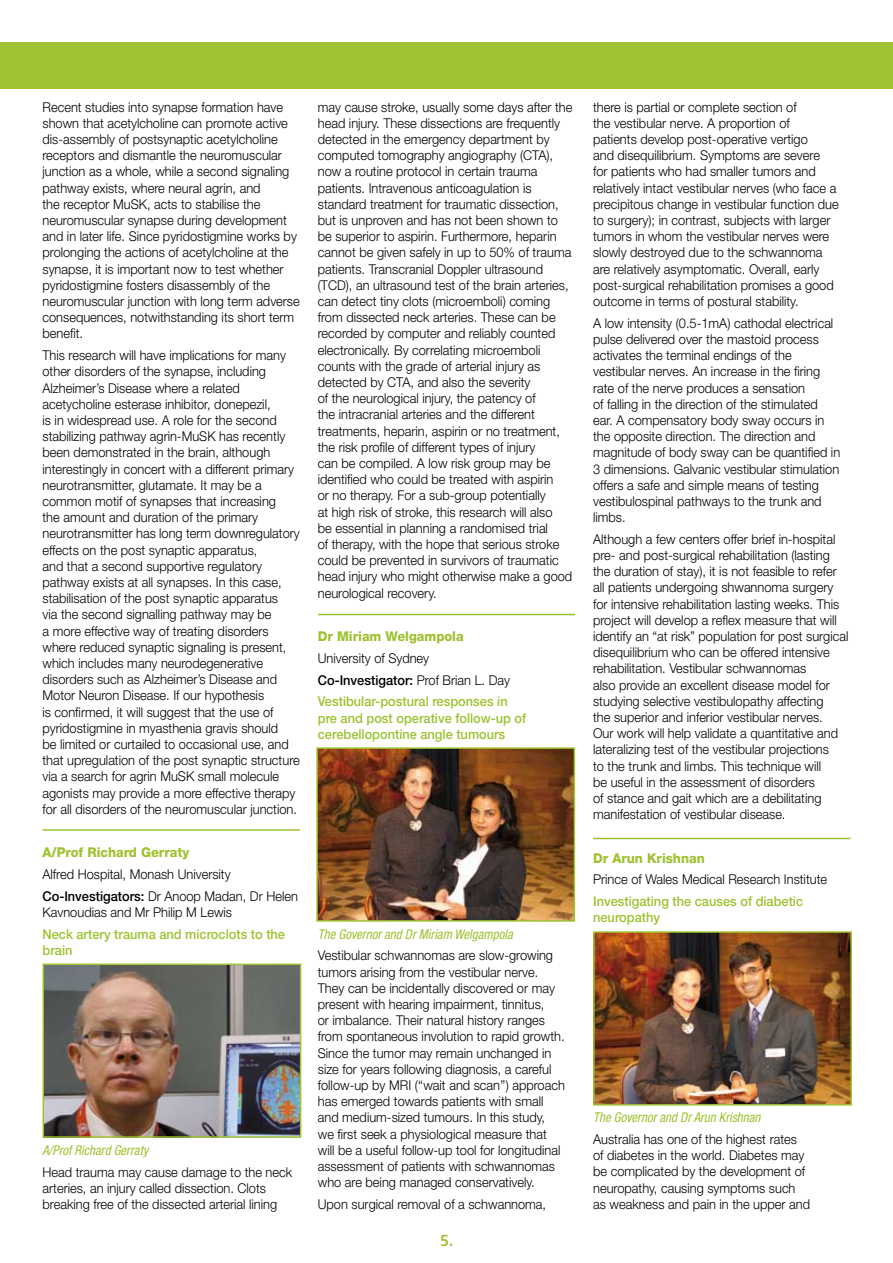
<style>
.page{position:relative;width:893px;height:1263px;background:#fff}
.page>*{position:absolute;margin:0;border:0;box-sizing:border-box;transform-origin:0 0}
.t1{font:500 15px "Neo Sans Std";color:#9ec231}
.t2{font:300 13.5px/16.2px "Helvetica Neue";color:#000;scale:.95 1}
.t3{font:500 13.5px/16.2px "Helvetica Neue";color:#9ec231;scale:.95 1}
.t4{font:italic condensed 13.5px "Helvetica Neue";color:#9ec231;scale:.95 1}
.t5{font:800 13.5px "Helvetica Neue";color:#9ec231;scale:.95 1}
.s1{font-weight:500}
.s2{font-weight:500;color:#9ec231}
</style>
<div class="page">
<div style="left:0;top:43px;width:893px;height:46px;background:#9ec231"></div>
<hr style="left:593px;top:838px;width:257px;height:1px;background:#9ec231">
<hr style="left:318px;top:614px;width:257px;height:1px;background:#9ec231">
<img style="left:46px;top:966px;width:252px;height:169px">
<div style="left:43px;top:963px;width:258px;height:175px;border:2px solid #9ec231"></div>
<img style="left:319px;top:750px;width:253px;height:169px">
<div style="left:316px;top:747px;width:259px;height:175px;border:2px solid #9ec231"></div>
<img style="left:596px;top:934px;width:253px;height:168px">
<div style="left:593px;top:931px;width:259px;height:174px;border:2px solid #9ec231"></div>
<hr style="left:43px;top:829px;width:257px;height:2px;background:#9ec231">
<p class="t2" style="left:43px;top:98px;width:272px">Recent studies into synapse formation have shown that acetylcholine can promote active dis-assembly of postsynaptic acetylcholine receptors and dismantle the neuromuscular junction as a whole, while a second signaling pathway exists, where neural agrin, and<br>the receptor MuSK, acts to stabilise the neuromuscular synapse during development and in later life. Since pyridostigmine works by prolonging the actions of acetylcholine at the synapse, it is important now to test whether pyridostigmine fosters disassembly of the neuromuscular junction with long term adverse consequences, notwithstanding its short term benefit.</p>
<p class="t2" style="left:43px;top:347px;width:272px">This research will have implications for many other disorders of the synapse, including Alzheimer’s Disease where a related acetycholine esterase inhibitor, donepezil,<br>is in widespread use. A role for the second stabilizing pathway agrin-MuSK has recently been demonstrated in the brain, although interestingly in concert with a different primary neurotransmitter, glutamate. It may be a common motif of synapses that increasing<br>the amount and duration of the primary neurotransmitter has long term downregulatory effects on the post synaptic apparatus,<br>and that a second supportive regulatory pathway exists at all synapses. In this case, stabilisation of the post synaptic apparatus<br>via the second signalling pathway may be<br>a more effective way of treating disorders where reduced synaptic signaling is present, which includes many neurodegenerative disorders such as Alzheimer’s Disease and Motor Neuron Disease. If our hypothesis<br>is confirmed, it will suggest that the use of pyridostigmine in myasthenia gravis should<br>be limited or curtailed to occasional use, and that upregulation of the post synaptic structure via a search for agrin MuSK small molecule agonists may provide a more effective therapy for all disorders of the neuromuscular junction.</p>
<p class="t5" style="left:43px;top:844px;width:156px">A/Prof Richard Gerraty</p>
<p class="t2" style="left:43px;top:863px;width:270px;line-height:21.8px">Alfred Hospital, Monash University<br><span class="s1">Co-Investigators:</span> Dr Anoop Madan, Dr Helen</p>
<p class="t2" style="left:43px;top:904px;width:201px">Kavnoudias and Mr Philip M Lewis</p>
<p class="t3" style="left:43px;top:926px;width:257px">Neck artery trauma and microclots to the brain</p>
<p class="t4" style="left:43px;top:1142px;width:113px">A/Prof Richard Gerraty</p>
<p class="t2" style="left:43px;top:1163px;width:264px">Head trauma may cause damage to the neck arteries, an injury called dissection. Clots breaking free of the dissected arterial lining</p>
<p class="t2" style="left:318px;top:98px;width:270px">may cause stroke, usually some days after the head injury. These dissections are frequently detected in the emergency department by computed tomography angiography (CTA), now a routine protocol in certain trauma patients. Intravenous anticoagulation is standard treatment for traumatic dissection, but is unproven and has not been shown to be superior to aspirin. Furthermore, heparin cannot be given safely in up to 50% of trauma patients. Transcranial Doppler ultrasound (TCD), an ultrasound test of the brain arteries, can detect tiny clots (microemboli) coming from dissected neck arteries. These can be recorded by computer and reliably counted electronically. By correlating microemboli counts with the grade of arterial injury as detected by CTA, and also the severity<br>of the neurological injury, the patency of<br>the intracranial arteries and the different treatments, heparin, aspirin or no treatment, the risk profile of different types of injury<br>can be compiled. A low risk group may be identified who could be treated with aspirin<br>or no therapy. For a sub-group potentially<br>at high risk of stroke, this research will also<br>be essential in planning a randomised trial<br>of therapy, with the hope that serious stroke could be prevented in survivors of traumatic head injury who might otherwise make a good neurological recovery.</p>
<p class="t5" style="left:318px;top:628px;width:155px">Dr Miriam Welgampola</p>
<p class="t2" style="left:318px;top:647px;width:204px;line-height:21.8px">University of Sydney<br><span class="s1">Co-Investigator:</span> Prof Brian L. Day<br><span class="s2">Vestibular-postural responses in</span></p>
<p class="t3" style="left:318px;top:709px;width:221px">pre and post operative follow-up of cerebellopontine angle tumours</p>
<p class="t4" style="left:318px;top:926px;width:207px">The Governor and Dr Miriam Welgampola</p>
<p class="t2" style="left:318px;top:947px;width:262px">Vestibular schwannomas are slow-growing tumors arising from the vestibular nerve.<br>They can be incidentally discovered or may present with hearing impairment, tinnitus,<br>or imbalance. Their natural history ranges from spontaneous involution to rapid growth.<br>Since the tumor may remain unchanged in size for years following diagnosis, a careful follow-up by MRI (‘‘wait and scan’’) approach has emerged towards patients with small and medium-sized tumours. In this study,<br>we first seek a physiological measure that will be a useful follow-up tool for longitudinal assessment of patients with schwannomas who are being managed conservatively.</p>
<p class="t2" style="left:318px;top:1196px;width:242px">Upon surgical removal of a schwannoma,</p>
<p class="t1" style="left:440px;top:1231px;width:15px">5.</p>
<p class="t2" style="left:593px;top:98px;width:260px">there is partial or complete section of<br>the vestibular nerve. A proportion of<br>patients develop post-operative vertigo<br>and disequilibrium. Symptoms are severe<br>for patients who had smaller tumors and relatively intact vestibular nerves (who face a precipitous change in vestibular function due to surgery); in contrast, subjects with larger tumors in whom the vestibular nerves were slowly destroyed due to the schwannoma are relatively asymptomatic. Overall, early post-surgical rehabilitation promises a good outcome in terms of postural stability.</p>
<p class="t2" style="left:593px;top:314px;width:262px">A low intensity (0.5-1mA) cathodal electrical pulse delivered over the mastoid process activates the terminal endings of the vestibular nerves. An increase in the firing rate of the nerve produces a sensation<br>of falling in the direction of the stimulated ear. A compensatory body sway occurs in the opposite direction. The direction and magnitude of body sway can be quantified in 3 dimensions. Galvanic vestibular stimulation offers a safe and simple means of testing vestibulospinal pathways to the trunk and limbs.</p>
<p class="t2" style="left:593px;top:531px;width:270px">Although a few centers offer brief in-hospital pre- and post-surgical rehabilitation (lasting the duration of stay), it is not feasible to refer all patients undergoing shwannoma surgery for intensive rehabilitation lasting weeks. This project will develop a reflex measure that will identify an “at risk” population for post surgical disequilibrium who can be offered intensive rehabilitation. Vestibular schwannomas<br>also provide an excellent disease model for studying selective vestibulopathy affecting<br>the superior and inferior vestibular nerves.<br>Our work will help validate a quantitative and lateralizing test of the vestibular projections<br>to the trunk and limbs. This technique will<br>be useful in the assessment of disorders<br>of stance and gait which are a debilitating manifestation of vestibular disease.</p>
<p class="t5" style="left:593px;top:850px;width:119px">Dr Arun Krishnan</p>
<p class="t2" style="left:593px;top:871px;width:248px">Prince of Wales Medical Research Institute</p>
<p class="t3" style="left:593px;top:893px;width:223px">Investigating the causes of diabetic neuropathy</p>
<p class="t4" style="left:593px;top:1110px;width:178px">The Governor and Dr Arun Krishnan</p>
<p class="t2" style="left:593px;top:1131px;width:230px">Australia has one of the highest rates of diabetes in the world. Diabetes may be complicated by the development of neuropathy, causing symptoms such as weakness and pain in the upper and</p>
</div>
